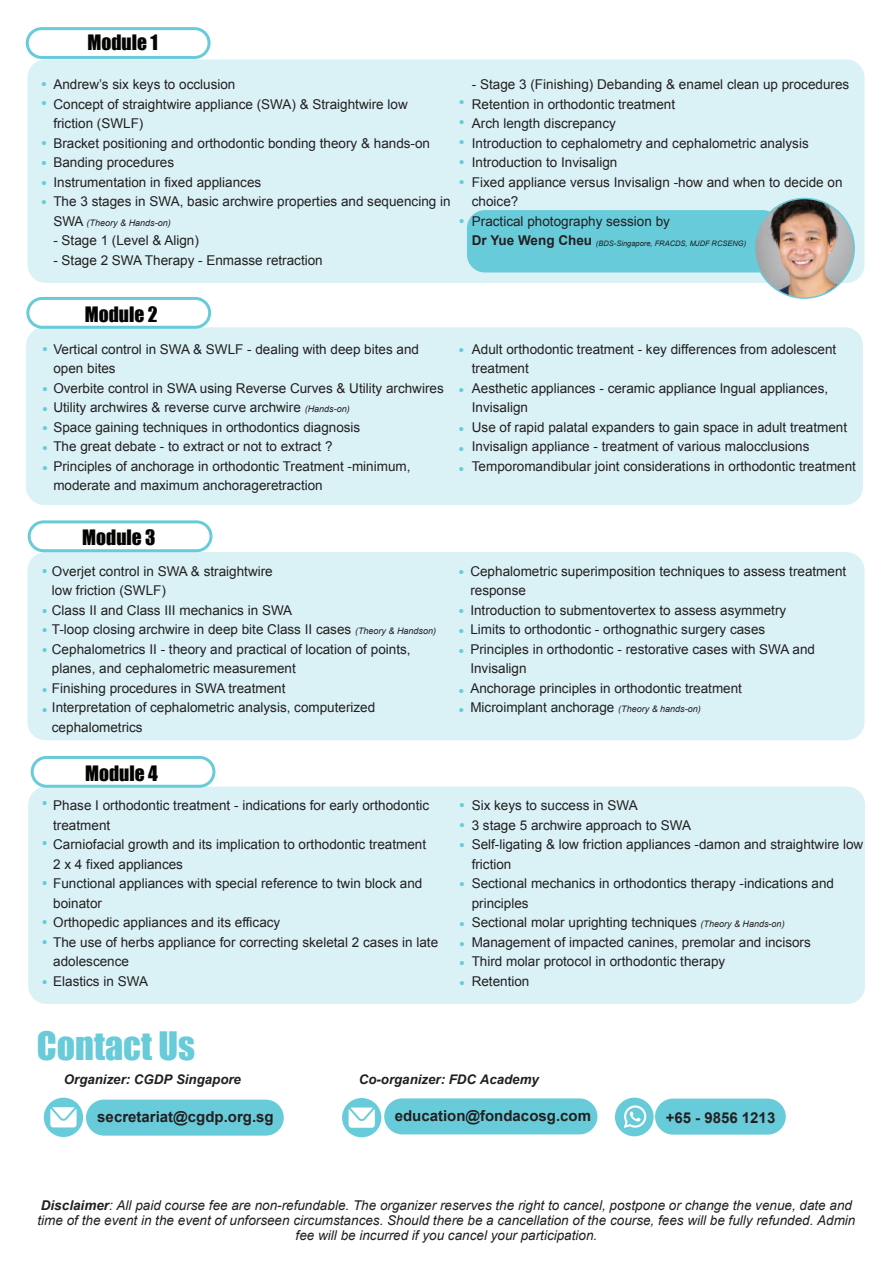
<style>
.page{position:relative;width:893px;height:1263px;background:#fff}
.page>*{position:absolute;margin:0;border:0;box-sizing:border-box;transform-origin:0 0}
.t1{font:36px "Impact";color:#68cbda}
.t2{font:19.5px "Impact";color:#040503}
.t3{font:16.5px/19.8px "Arial";color:#68cbda;text-align:justify}
.t4{font:700 15px "Arial";color:#231f20}
.t5{font:13.5px/19.5px "Arial";color:#231f20}
.t6{font:italic 13.5px/15px "Arial";color:#231f20;text-align:center}
.t7{font:700 13.5px "Arial";color:#231f20}
.t8{font:italic 700 13.35px "Arial";color:#231f20}
.t9{font:italic 9px "Arial";color:#231f20}
.t10{font:italic 7.5px "Arial";color:#231f20}
.s1{font-style:normal;font-size:13.5px}
.s2{font-style:italic;font-size:9px}
.s3{font-weight:700}
</style>
<div class="page">
<div style="left:27px;top:59px;width:837px;height:224px;background:#daf2f6;border-radius:18px"></div>
<div style="left:86px;top:1099px;width:198px;height:36px;background:#68cbda;border-radius:18px"></div>
<div style="left:384px;top:1098px;width:213px;height:36px;background:#68cbda;border-radius:18px"></div>
<div style="left:655px;top:1098px;width:131px;height:36px;background:#68cbda;border-radius:18px"></div>
<div style="left:467px;top:210px;width:313px;height:62px;background:#68cbda;border-radius:18px"></div>
<div style="left:26px;top:27px;width:185px;height:32px;border:3px solid #68cbda;border-radius:14px"></div>
<div style="left:26px;top:297px;width:185px;height:32px;border:3px solid #68cbda;border-radius:14px"></div>
<div style="left:28px;top:520px;width:184px;height:32px;border:3px solid #68cbda;border-radius:14px"></div>
<div style="left:31px;top:756px;width:184px;height:32px;border:3px solid #68cbda;border-radius:14px"></div>
<div style="left:26px;top:327px;width:837px;height:178px;background:#daf2f6;border-radius:18px"></div>
<div style="left:27px;top:552px;width:837px;height:188px;background:#daf2f6;border-radius:18px"></div>
<div style="left:28px;top:787px;width:837px;height:217px;background:#daf2f6;border-radius:18px"></div>
<img style="left:26px;top:247px;width:8px;height:96px">
<div style="left:44px;top:1098px;width:39px;height:39px;background:#68cbda;border-radius:50%"></div>
<svg style="left:50px;top:1107px;width:27px;height:20px"></svg>
<div style="left:342px;top:1098px;width:39px;height:39px;background:#68cbda;border-radius:50%"></div>
<svg style="left:349px;top:1107px;width:26px;height:21px"></svg>
<div style="left:615px;top:1098px;width:39px;height:38px;background:#68cbda;border-radius:50%"></div>
<svg style="left:624px;top:1105px;width:22px;height:23px"></svg>
<img style="left:755px;top:198px;width:99px;height:100px;border-radius:50px">
<div style="left:754px;top:198px;width:101px;height:101px;border:2px solid #68cbda;border-radius:50%"></div>
<h2 class="t2" style="left:88px;top:28px;width:72px">Module 1</h2>
<p class="t5" style="left:53px;top:75px;width:399px">Andrew’s six keys to occlusion<br>Concept of straightwire appliance (SWA) &amp; Straightwire low friction (SWLF)<br>Bracket positioning and orthodontic bonding theory &amp; hands-on Banding procedures<br>Instrumentation in fixed appliances<br>The 3 stages in SWA, basic archwire properties and sequencing in</p>
<p class="t9" style="left:53px;top:217px;width:119px"><span class="s1">SWA</span> (Theory &amp; Hands-on)</p>
<p class="t5" style="left:53px;top:231px;width:147px">- Stage 1 (Level &amp; Align)</p>
<p class="t5" style="left:53px;top:250px;width:271px">- Stage 2 SWA Therapy - Enmasse retraction</p>
<p class="t3" style="left:41px;top:74px;width:7px">• •</p>
<p class="t3" style="left:41px;top:134px;width:7px">• • • •</p>
<p class="t5" style="left:472px;top:75px;width:379px">- Stage 3 (Finishing) Debanding &amp; enamel clean up procedures Retention in orthodontic treatment<br>Arch length discrepancy<br>Introduction to cephalometry and cephalometric analysis Introduction to Invisalign<br>Fixed appliance versus Invisalign -how and when to decide on choice?<br>Practical photography session by</p>
<p class="t7" style="left:472px;top:231px;width:122px">Dr Yue Weng Cheu</p>
<p class="t3" style="left:459px;top:93px;width:7px">• • • • •</p>
<p class="t3" style="left:459px;top:212px;width:7px">•</p>
<p class="t10" style="left:596px;top:238px;width:152px">(BDS-Singapore, FRACDS, MJDF RCSENG)</p>
<h2 class="t2" style="left:85px;top:299px;width:74px">Module 2</h2>
<p class="t5" style="left:53px;top:339px;width:392px">Vertical control in SWA &amp; SWLF - dealing with deep bites and open bites<br>Overbite control in SWA using Reverse Curves &amp; Utility archwires Utility archwires &amp; reverse curve archwire <span class="s2">(Hands-on)<br></span>Space gaining techniques in orthodontics diagnosis<br>The great debate - to extract or not to extract ?<br>Principles of anchorage in orthodontic Treatment -minimum, moderate and maximum anchorageretraction</p>
<p class="t5" style="left:472px;top:339px;width:386px">Adult orthodontic treatment - key differences from adolescent treatment<br>Aesthetic appliances - ceramic appliance lngual appliances, Invisalign<br>Use of rapid palatal expanders to gain space in adult treatment Invisalign appliance - treatment of various malocclusions Temporomandibular joint considerations in orthodontic treatment</p>
<p class="t3" style="left:42px;top:340px;width:7px">•</p>
<p class="t3" style="left:42px;top:379px;width:7px">• • • • •</p>
<p class="t3" style="left:458px;top:340px;width:7px">•</p>
<p class="t3" style="left:458px;top:380px;width:7px">•</p>
<p class="t3" style="left:458px;top:420px;width:7px">• • •</p>
<h2 class="t2" style="left:82px;top:522px;width:75px">Module 3</h2>
<p class="t5" style="left:52px;top:561px;width:386px">Overjet control in SWA &amp; straightwire<br>low friction (SWLF)<br>Class II and Class III mechanics in SWA<br>T-loop closing archwire in deep bite Class II cases <span class="s2">(Theory &amp; Handson)<br></span>Cephalometrics II - theory and practical of location of points, planes, and cephalometric measurement<br>Finishing procedures in SWA treatment<br>Interpretation of cephalometric analysis, computerized cephalometrics</p>
<p class="t5" style="left:470px;top:561px;width:377px">Cephalometric superimposition techniques to assess treatment response<br>Introduction to submentovertex to assess asymmetry<br>Limits to orthodontic - orthognathic surgery cases<br>Principles in orthodontic - restorative cases with SWA and Invisalign<br>Anchorage principles in orthodontic treatment<br>Microimplant anchorage <span class="s2">(Theory &amp; hands-on)</span></p>
<p class="t3" style="left:42px;top:561px;width:7px">•</p>
<p class="t3" style="left:42px;top:601px;width:7px">• • •</p>
<p class="t3" style="left:42px;top:680px;width:7px">• •</p>
<p class="t3" style="left:459px;top:562px;width:7px">•</p>
<p class="t3" style="left:459px;top:602px;width:7px">• • •</p>
<p class="t3" style="left:459px;top:681px;width:7px">• •</p>
<h2 class="t2" style="left:85px;top:758px;width:74px">Module 4</h2>
<p class="t5" style="left:53px;top:796px;width:386px">Phase I orthodontic treatment - indications for early orthodontic treatment<br>Carniofacial growth and its implication to orthodontic treatment<br>2 x 4 fixed appliances<br>Functional appliances with special reference to twin block and boinator<br>Orthopedic appliances and its efficacy<br>The use of herbs appliance for correcting skeletal 2 cases in late adolescence<br>Elastics in SWA</p>
<p class="t5" style="left:472px;top:796px;width:393px">Six keys to success in SWA<br>3 stage 5 archwire approach to SWA<br>Self-ligating &amp; low friction appliances -damon and straightwire low friction<br>Sectional mechanics in orthodontics therapy -indications and principles<br>Sectional molar uprighting techniques <span class="s2">(Theory &amp; Hands-on)<br></span>Management of impacted canines, premolar and incisors<br>Third molar protocol in orthodontic therapy<br>Retention</p>
<p class="t3" style="left:42px;top:794px;width:7px">•</p>
<p class="t3" style="left:42px;top:833px;width:7px">•</p>
<p class="t3" style="left:42px;top:873px;width:7px">•</p>
<p class="t3" style="left:42px;top:913px;width:7px">• •</p>
<p class="t3" style="left:42px;top:972px;width:7px">•</p>
<p class="t3" style="left:459px;top:795px;width:7px">• • •</p>
<p class="t3" style="left:459px;top:874px;width:7px">•</p>
<p class="t3" style="left:459px;top:914px;width:7px">• • • •</p>
<h1 class="t1" style="left:37px;top:1018px;width:160px">Contact Us</h1>
<p class="t8" style="left:64px;top:1071px;width:179px">Organizer: CGDP Singapore</p>
<p class="t8" style="left:359px;top:1071px;width:182px">Co-organizer: FDC Academy</p>
<p class="t4" style="left:97px;top:1106px;width:178px">secretariat@cgdp.org.sg</p>
<p class="t4" style="left:395px;top:1105px;width:198px">education@fondacosg.com</p>
<p class="t4" style="left:666px;top:1107px;width:111px">+65 - 9856 1213</p>
<p class="t6" style="left:37px;top:1197px;width:819px"><span class="s3">Disclaimer</span>: All paid course fee are non-refundable. The organizer reserves the right to cancel, postpone or change the venue, date and time of the event in the event of unforseen circumstances. Should there be a cancellation of the course, fees will be fully refunded. Admin fee will be incurred if you cancel your participation.</p>
</div>
